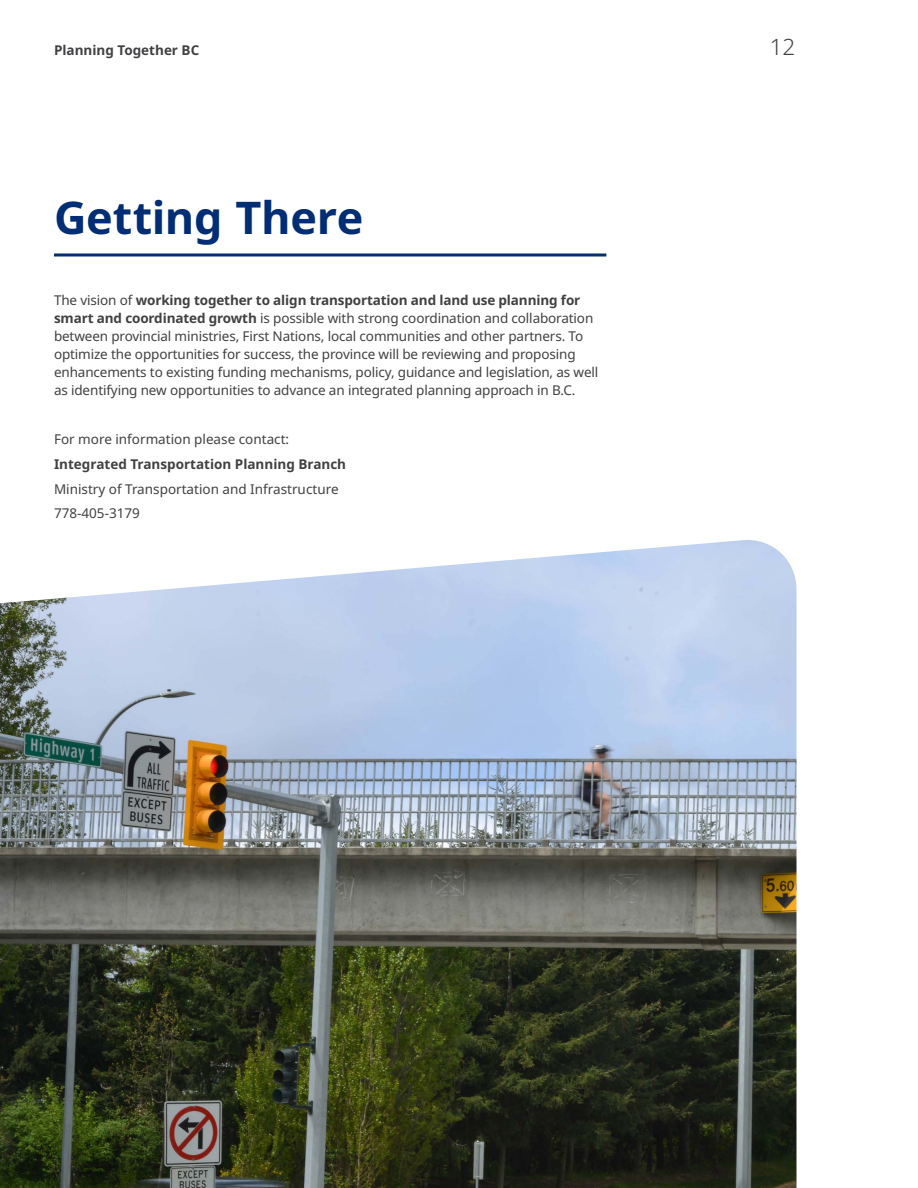
<style>
.page{position:relative;width:918px;height:1188px;background:#fff}
.page>*{position:absolute;margin:0;border:0;box-sizing:border-box;transform-origin:0 0}
.t1{font:700 45px "Noto Sans";letter-spacing:-.005em;color:#002d74}
.t2{font:300 22.5px "Noto Sans";color:#414042}
.Body_Copy{font:13.5px/18px "Noto Sans";letter-spacing:-.01em;color:#414042}
.Body_Copy-2{font:700 13.5px "Noto Sans";color:#414042}
.s1{font-weight:700}
</style>
<div class="page">
<img style="left:0;top:540px;width:796px;height:648px">
<hr style="left:54px;top:254px;width:552px;height:2px;background:#002d74">
<p class="Body_Copy-2" style="left:54px;top:42px;width:147px">Planning Together BC</p>
<h2 class="t2" style="left:770px;top:34px;width:27px">12</h2>
<h1 class="t1" style="left:54px;top:192px;width:311px">Getting There</h1>
<p class="Body_Copy" style="left:54px;top:291px;width:546px">The vision of <span class="s1">working together to align transportation and land use planning for smart and coordinated growth</span> is possible with strong coordination and collaboration between provincial ministries, First Nations, local communities and other partners. To optimize the opportunities for success, the province will be reviewing and proposing enhancements to existing funding mechanisms, policy, guidance and legislation, as well as identifying new opportunities to advance an integrated planning approach in B.C.</p>
<p class="Body_Copy" style="left:54px;top:430px;width:237px">For more information please contact:</p>
<p class="Body_Copy-2" style="left:54px;top:456px;width:294px">Integrated Transportation Planning Branch</p>
<p class="Body_Copy" style="left:54px;top:480px;width:286px">Ministry of Transportation and Infrastructure</p>
<p class="Body_Copy" style="left:54px;top:505px;width:87px">778-405-3179</p>
</div>
